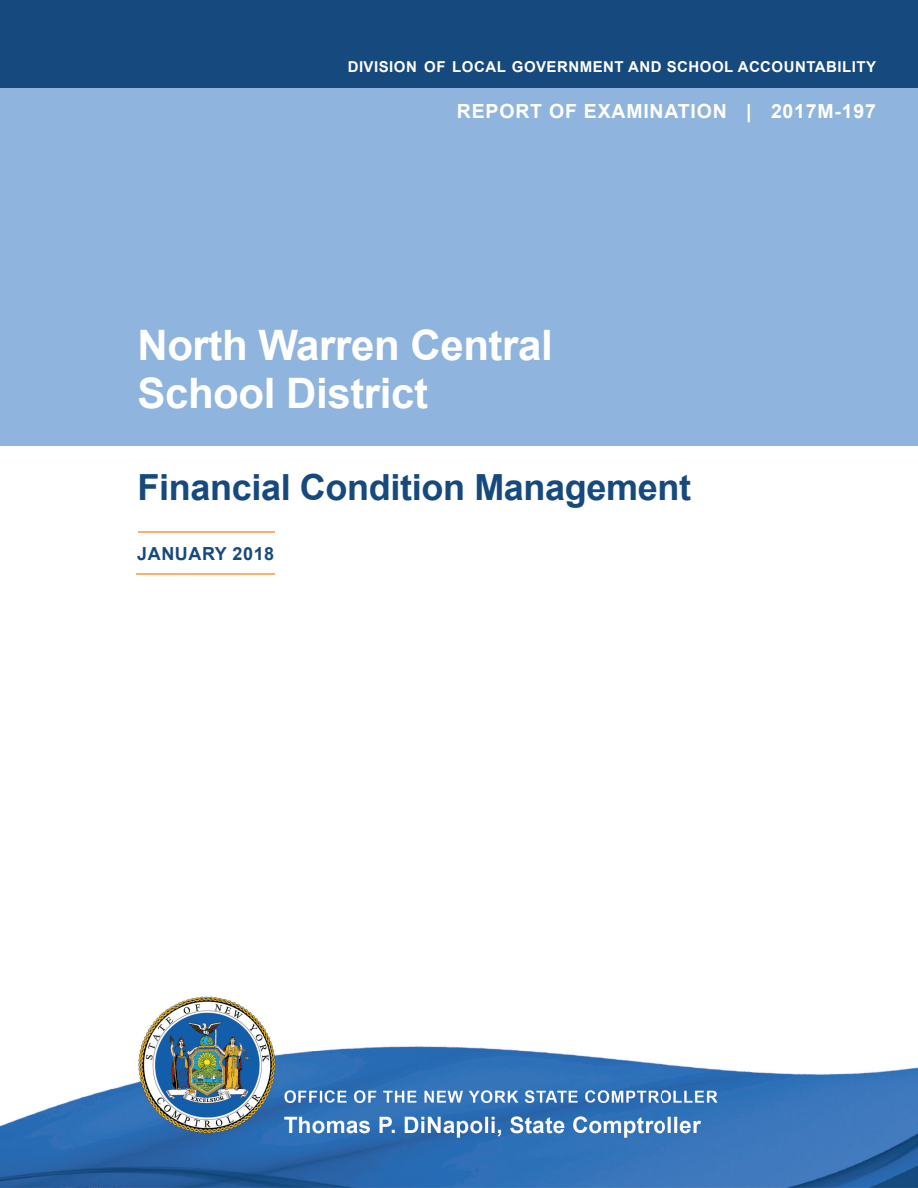
<style>
.page{position:relative;width:918px;height:1188px;background:#fff}
.page>*{position:absolute;margin:0;border:0;box-sizing:border-box;transform-origin:0 0}
.t1{font:700 42px/48px "Arial";letter-spacing:-.01em;color:#fff}
.t2{font:700 36px "Arial";letter-spacing:-.01em;color:#16497d}
.t3{font:700 19.5px "Arial";letter-spacing:.04em;color:#fff}
.t4{font:700 18px "Arial";letter-spacing:.03em;color:#16497d}
.t5{font:700 15px "Arial";letter-spacing:.03em;color:#fff}
</style>
<div class="page">
<div style="left:0;top:0;width:918px;height:446px;background:#8fb4de"></div>
<div style="left:0;top:0;width:918px;height:88px;background:#16497d"></div>
<hr style="left:138px;top:531px;width:136px;height:1px;background:#f9af72">
<hr style="left:136px;top:573px;width:138px;height:1px;background:#f9af72">
<img style="left:0;top:996px;width:918px;height:192px">
<p class="t5" style="left:348px;top:56px;width:530px">DIVISION OF LOCAL GOVERNMENT AND SCHOOL ACCOUNTABILITY</p>
<h3 class="t3" style="left:457px;top:98px;width:420px">REPORT OF EXAMINATION | 2017M-197</h3>
<h1 class="t1" style="left:138px;top:323px;width:417px">North Warren Central<br>School District</h1>
<h2 class="t2" style="left:138px;top:463px;width:555px">Financial Condition Management</h2>
<p class="t4" style="left:137px;top:541px;width:138px">JANUARY 2018</p>
</div>
